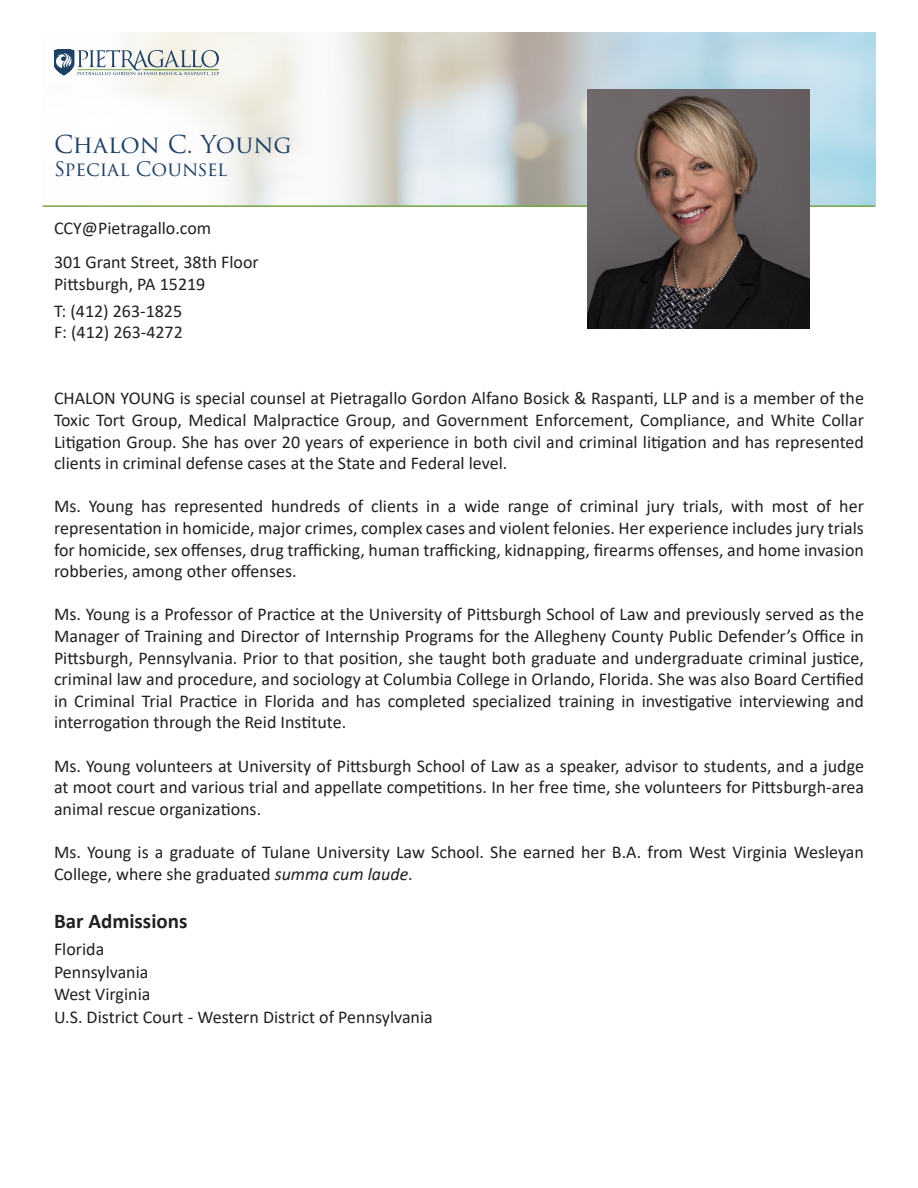
<style>
.page{position:relative;width:918px;height:1188px;background:#fff}
.page>*{position:absolute;margin:0;border:0;box-sizing:border-box;transform-origin:0 0}
.t1{font:24px "Trajan Pro 3";color:#1d4064}
.t2{font:700 21px "Calibri";color:#231f20}
.t3{font:19.5px "Trajan Pro 3";letter-spacing:-.005em;color:#1d4064}
.t4{font:18px/21.6px "Calibri";color:#231f20;text-align:justify}
.s1{font-style:italic}
</style>
<div class="page">
<img style="left:55px;top:32px;width:820px;height:173px">
<svg style="left:54px;top:50px;width:165px;height:26px"></svg>
<hr style="left:43px;top:205px;width:832px;height:2px;background:#75a440">
<img style="left:588px;top:90px;width:222px;height:238px">
<p class="t1" style="left:54px;top:128px;width:239px">Chalon C. Young</p>
<p class="t3" style="left:54px;top:156px;width:175px">Special Counsel</p>
<p class="t4" style="left:54px;top:217px;width:159px">CCY@Pietragallo.com</p>
<p class="t4" style="left:54px;top:251px;width:206px">301 Grant Street, 38th Floor</p>
<p class="t4" style="left:54px;top:272px;width:153px">Pittsburgh, PA 15219</p>
<p class="t4" style="left:54px;top:299px;width:130px">T: (412) 263-1825</p>
<p class="t4" style="left:54px;top:321px;width:130px">F: (412) 263-4272</p>
<p class="t4" style="left:54px;top:387px;width:812px">CHALON YOUNG is special counsel at Pietragallo Gordon Alfano Bosick &amp; Raspanti, LLP and is a member of the Toxic Tort Group, Medical Malpractice Group, and Government Enforcement, Compliance, and White Collar Litigation Group. She has over 20 years of experience in both civil and criminal litigation and has represented clients in criminal defense cases at the State and Federal level.</p>
<p class="t4" style="left:54px;top:495px;width:811px">Ms. Young has represented hundreds of clients in a wide range of criminal jury trials, with most of her representation in homicide, major crimes, complex cases and violent felonies. Her experience includes jury trials for homicide, sex offenses, drug trafficking, human trafficking, kidnapping, firearms offenses, and home invasion robberies, among other offenses.</p>
<p class="t4" style="left:54px;top:603px;width:812px">Ms. Young is a Professor of Practice at the University of Pittsburgh School of Law and previously served as the Manager of Training and Director of Internship Programs for the Allegheny County Public Defender’s Office in Pittsburgh, Pennsylvania. Prior to that position, she taught both graduate and undergraduate criminal justice, criminal law and procedure, and sociology at Columbia College in Orlando, Florida. She was also Board Certified in Criminal Trial Practice in Florida and has completed specialized training in investigative interviewing and interrogation through the Reid Institute.</p>
<p class="t4" style="left:54px;top:754px;width:812px">Ms. Young volunteers at University of Pittsburgh School of Law as a speaker, advisor to students, and a judge at moot court and various trial and appellate competitions. In her free time, she volunteers for Pittsburgh-area animal rescue organizations.</p>
<p class="t4" style="left:54px;top:841px;width:811px">Ms. Young is a graduate of Tulane University Law School. She earned her B.A. from West Virginia Wesleyan<br>College, where she graduated <span class="s1">summa cum laude</span>.</p>
<p class="t2" style="left:54px;top:906px;width:135px">Bar Admissions</p>
<p class="t4" style="left:54px;top:938px;width:52px">Florida</p>
<p class="t4" style="left:54px;top:961px;width:96px">Pennsylvania</p>
<p class="t4" style="left:54px;top:983px;width:98px">West Virginia</p>
<p class="t4" style="left:54px;top:1006px;width:380px">U.S. District Court - Western District of Pennsylvania</p>
</div>
